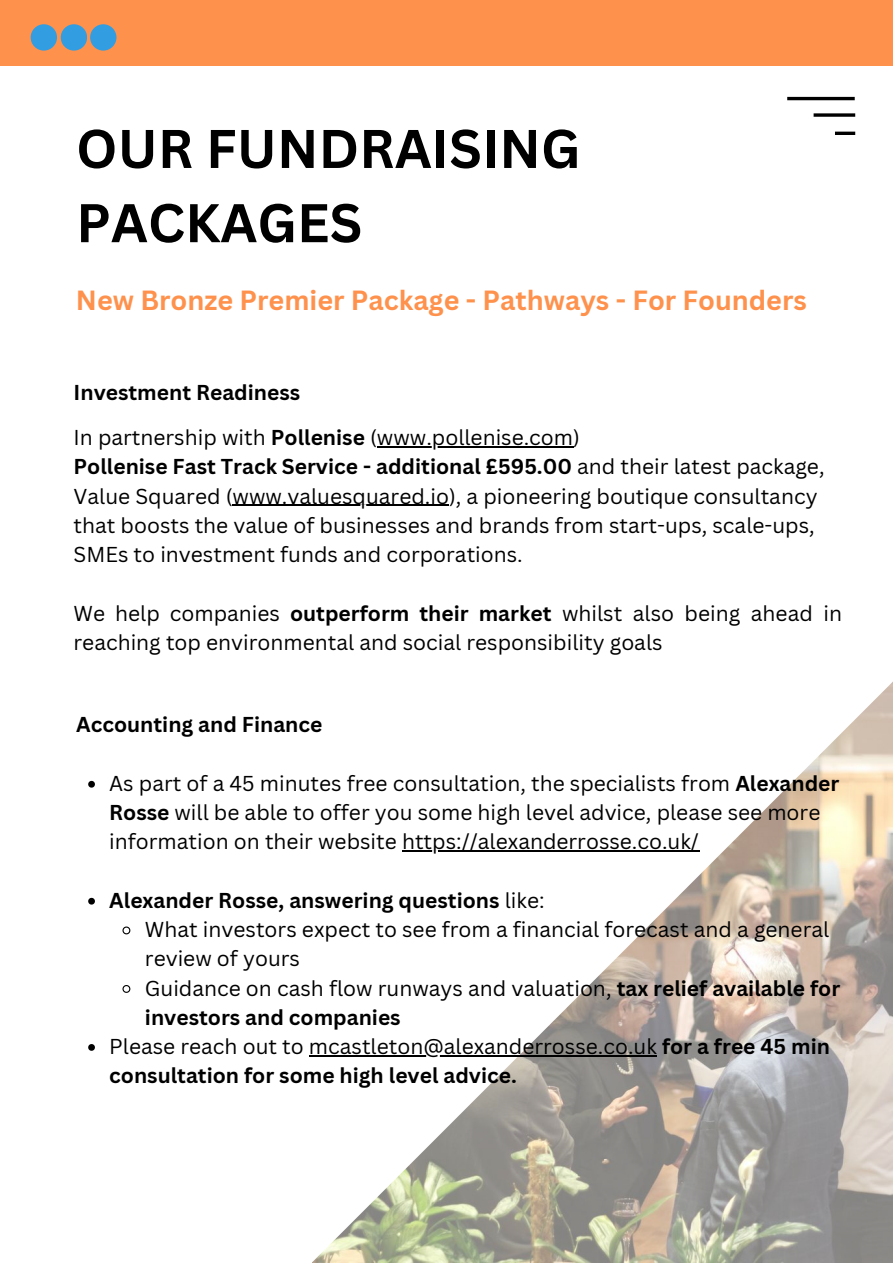
<style>
.page{position:relative;width:893px;height:1264px;background:#fff}
.page>*{position:absolute;margin:0;border:0;box-sizing:border-box;transform-origin:0 0}
.t1{font:700 53.25px/74.2px "Canva Sans";color:#000}
.t2{font:700 27px "Canva Sans";color:#fe914c}
.t3{font:21px/29.2px "Canva Sans";color:#000}
.t4{font:700 21px "Canva Sans";color:#000}
.s1{font-weight:700}
.s2{font-weight:400}
</style>
<div class="page">
<div style="left:0;top:0;width:892px;height:66px;background:#fe914c"></div>
<div style="left:31px;top:24px;width:26px;height:27px;background:#329ee1;border-radius:50%"></div>
<div style="left:61px;top:24px;width:26px;height:27px;background:#329ee1;border-radius:50%"></div>
<div style="left:90px;top:24px;width:26px;height:27px;background:#329ee1;border-radius:50%"></div>
<hr style="left:787px;top:97px;width:67px;height:3px;background:#000">
<svg style="left:813px;top:113px;width:42px;height:4px"></svg>
<hr style="left:834px;top:132px;width:21px;height:3px;background:#000">
<img style="left:312px;top:683px;width:580px;height:579px">
<hr style="left:377px;top:446px;width:196px;height:1px;background:#000">
<hr style="left:232px;top:505px;width:217px;height:1px;background:#000">
<svg style="left:88px;top:781px;width:7px;height:6px"></svg>
<hr style="left:402px;top:850px;width:297px;height:1px;background:#000">
<svg style="left:88px;top:897px;width:7px;height:7px"></svg>
<svg style="left:122px;top:926px;width:9px;height:9px"></svg>
<svg style="left:122px;top:985px;width:9px;height:8px"></svg>
<svg style="left:88px;top:1044px;width:7px;height:6px"></svg>
<hr style="left:309px;top:1055px;width:347px;height:1px;background:#000">
<h1 class="t1" style="left:76px;top:110px;width:506px">OUR FUNDRAISING<br>PACKAGES</h1>
<p class="t2" style="left:76px;top:281px;width:732px">New Bronze Premier Package - Pathways - For Founders</p>
<p class="t4" style="left:74px;top:378px;width:228px">Investment Readiness</p>
<p class="t3" style="left:74px;top:422px;width:752px">In partnership with <span class="s1">Pollenise</span> (www.pollenise.com)<br><span class="s1">Pollenise Fast Track Service - additional £595.00</span> and their latest package, Value Squared (www.valuesquared.io), a pioneering boutique consultancy that boosts the value of businesses and brands from start-ups, scale-ups, SMEs to investment funds and corporations.</p>
<p class="t3" style="left:74px;top:598px;width:769px">We help companies <span class="s1">outperform their market</span> whilst also being ahead in reaching top environmental and social responsibility goals</p>
<p class="t4" style="left:76px;top:709px;width:248px">Accounting and Finance</p>
<p class="t3" style="left:109px;top:768px;width:731px">As part of a 45 minutes free consultation, the specialists from <span class="s1">Alexander<br>Rosse</span> will be able to offer you some high level advice, please see more information on their website https://alexanderrosse.co.uk/</p>
<p class="t4" style="left:109px;top:885px;width:437px">Alexander Rosse, answering questions <span class="s2">like:</span></p>
<p class="t3" style="left:145px;top:914px;width:685px">What investors expect to see from a financial forecast and a general</p>
<p class="t3" style="left:145px;top:943px;width:157px">review of yours</p>
<p class="t3" style="left:145px;top:972px;width:696px">Guidance on cash flow runways and valuation, <span class="s1">tax relief available for</span></p>
<p class="t4" style="left:145px;top:1002px;width:257px">investors and companies</p>
<p class="t3" style="left:109px;top:1031px;width:722px">Please reach out to mcastleton@alexanderrosse.co.uk <span class="s1">for a free 45 min</span></p>
<p class="t4" style="left:109px;top:1060px;width:409px">consultation for some high level advice.</p>
</div>
